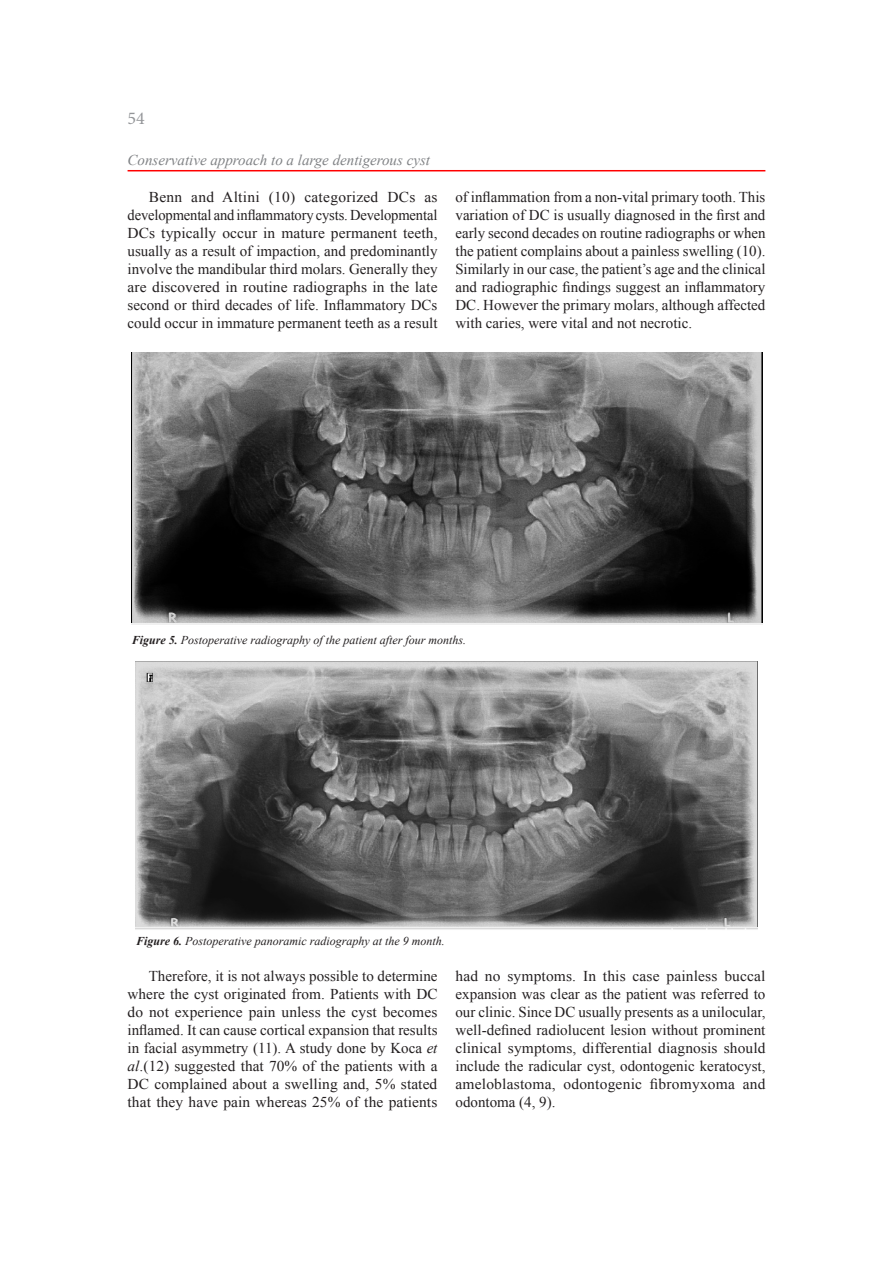
<style>
.page{position:relative;width:893px;height:1263px;background:#fff}
.page>*{position:absolute;margin:0;border:0;box-sizing:border-box;transform-origin:0 0}
.t1{font:18px "Minion Pro";color:#939598}
.Gövde-Eng{font:15px/18px "Times New Roman";color:#231f20;text-align:justify}
.t2{font:italic 15px "Times New Roman";color:#808285}
.t3{font:italic 12px "Times New Roman";color:#231f20}
.s1{font-weight:700}
.s2{font-style:italic}
</style>
<div class="page">
<hr style="left:128px;top:170px;width:637px;height:1px;background:#f00">
<img style="left:132px;top:353px;width:630px;height:272px">
<img style="left:135px;top:662px;width:623px;height:268px">
<p class="t1" style="left:128px;top:106px;width:19px">54</p>
<p class="t2" style="left:128px;top:150px;width:304px">Conservative approach to a large dentigerous cyst</p>
<p class="Gövde-Eng" style="left:128px;top:187px;width:311px;text-indent:21px">Benn and Altini (10) categorized DCs as developmental and inflammatory cysts. Developmental DCs typically occur in mature permanent teeth, usually as a result of impaction, and predominantly involve the mandibular third molars. Generally they are discovered in routine radiographs in the late second or third decades of life. Inflammatory DCs could occur in immature permanent teeth as a result</p>
<p class="Gövde-Eng" style="left:455px;top:187px;width:312px">of inflammation from a non-vital primary tooth. This variation of DC is usually diagnosed in the first and early second decades on routine radiographs or when the patient complains about a painless swelling (10).<br>Similarly in our case, the patient’s age and the clinical and radiographic findings suggest an inflammatory DC. However the primary molars, although affected with caries, were vital and not necrotic.</p>
<p class="t3" style="left:132px;top:631px;width:336px"><span class="s1">Figure 5.</span> Postoperative radiography of the patient after four months.</p>
<p class="t3" style="left:136px;top:932px;width:310px"><span class="s1">Figure 6.</span> Postoperative panoramic radiography at the 9 month.</p>
<p class="Gövde-Eng" style="left:128px;top:966px;width:312px;text-indent:21px">Therefore, it is not always possible to determine where the cyst originated from. Patients with DC do not experience pain unless the cyst becomes inflamed. It can cause cortical expansion that results in facial asymmetry (11). A study done by Koca <span class="s2">et al</span>.(12) suggested that 70% of the patients with a DC complained about a swelling and, 5% stated that they have pain whereas 25% of the patients</p>
<p class="Gövde-Eng" style="left:455px;top:966px;width:312px">had no symptoms. In this case painless buccal expansion was clear as the patient was referred to our clinic. Since DC usually presents as a unilocular, well-defined radiolucent lesion without prominent clinical symptoms, differential diagnosis should include the radicular cyst, odontogenic keratocyst, ameloblastoma, odontogenic fibromyxoma and odontoma (4, 9).</p>
</div>
